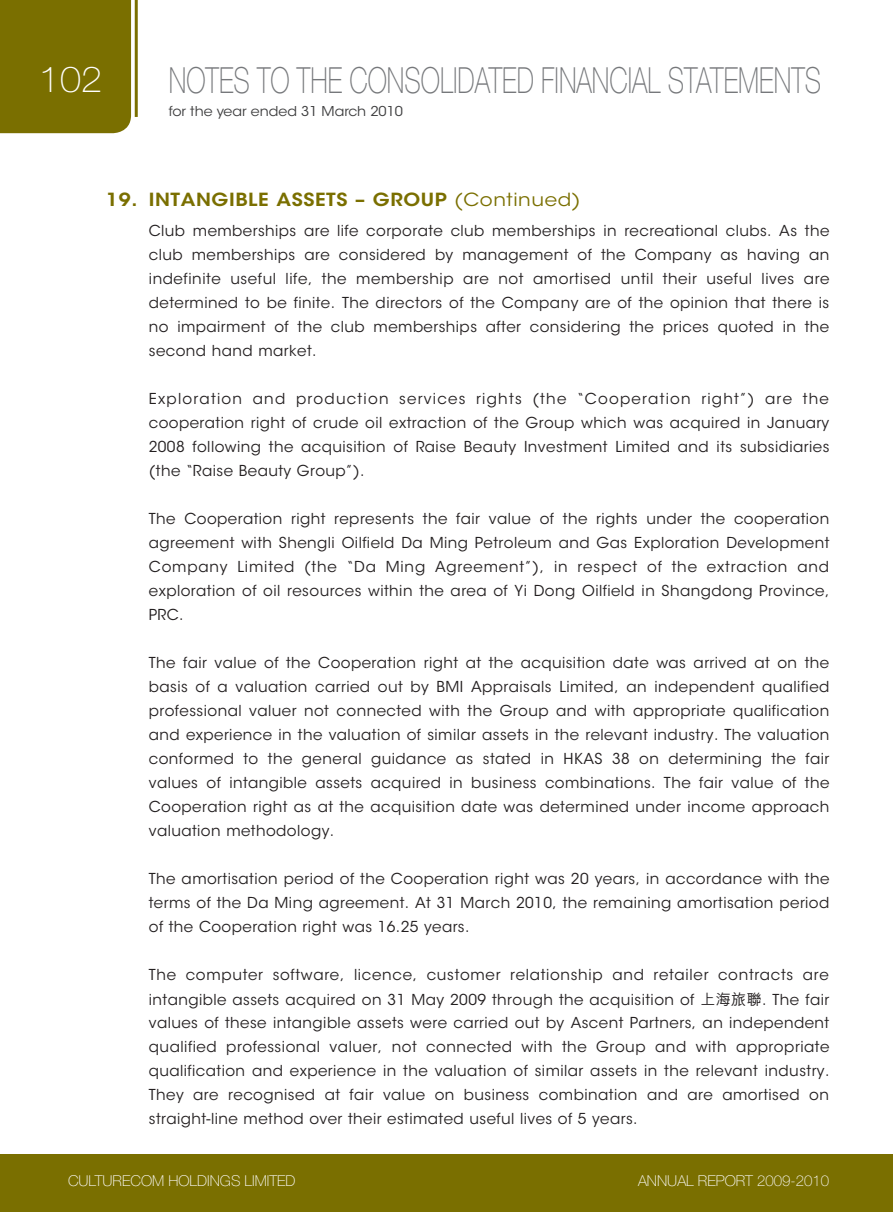
<style>
.page{position:relative;width:893px;height:1212px;background:#fff}
.page>*{position:absolute;margin:0;border:0;box-sizing:border-box;transform-origin:0 0}
.t1{font:100 36px "Helvetica Neue LT Std";color:#76787b;scale:.72 1}
.t2{font:100 36px "Helvetica Neue LT Std";color:#fff;scale:1.05 1}
.t3{font:600 18px "ITC Avant Garde Std";letter-spacing:.03em;color:#7a6f00;scale:1.1 1}
.t4{font:15px/24px "ITC Avant Garde Std";letter-spacing:.03em;color:#231f20;text-align:justify}
.t5{font:100 15px "Helvetica Neue LT Std";color:#fff}
.t6{font:13.5px "ITC Avant Garde Std";color:#3e3e3f;scale:1.05 1}
.s1{font-weight:400}
.s2{font-family:"M Hei HK";font-weight:500}
</style>
<div class="page">
<div style="left:0;top:0;width:131px;height:133px;background:#7a6f00"></div>
<div style="left:0;top:1154px;width:893px;height:58px;background:#7a6f00"></div>
<hr style="left:135px;top:0;width:3px;height:117px;background:#7a6f00">
<h1 class="t2" style="left:39px;top:59px;width:62px">102</h1>
<h1 class="t1" style="left:169px;top:59px;width:907px">NOTES TO THE CONSOLIDATED FINANCIAL STATEMENTS</h1>
<p class="t6" style="left:169px;top:103px;width:225px">for the year ended 31 March 2010</p>
<p class="t3" style="left:106px;top:188px;width:433px">19. INTANGIBLE ASSETS – GROUP <span class="s1">(Continued)</span></p>
<p class="t4" style="left:149px;top:219px;width:682px">Club memberships are life corporate club memberships in recreational clubs. As the club memberships are considered by management of the Company as having an indefinite useful life, the membership are not amortised until their useful lives are determined to be finite. The directors of the Company are of the opinion that there is no impairment of the club memberships after considering the prices quoted in the second hand market.</p>
<p class="t4" style="left:149px;top:387px;width:682px">Exploration and production services rights (the “Cooperation right”) are the cooperation right of crude oil extraction of the Group which was acquired in January 2008 following the acquisition of Raise Beauty Investment Limited and its subsidiaries (the “Raise Beauty Group”).</p>
<p class="t4" style="left:149px;top:507px;width:682px">The Cooperation right represents the fair value of the rights under the cooperation agreement with Shengli Oilfield Da Ming Petroleum and Gas Exploration Development Company Limited (the “Da Ming Agreement”), in respect of the extraction and exploration of oil resources within the area of Yi Dong Oilfield in Shangdong Province, PRC.</p>
<p class="t4" style="left:149px;top:651px;width:682px">The fair value of the Cooperation right at the acquisition date was arrived at on the basis of a valuation carried out by BMI Appraisals Limited, an independent qualified professional valuer not connected with the Group and with appropriate qualification and experience in the valuation of similar assets in the relevant industry. The valuation conformed to the general guidance as stated in HKAS 38 on determining the fair values of intangible assets acquired in business combinations. The fair value of the Cooperation right as at the acquisition date was determined under income approach valuation methodology.</p>
<p class="t4" style="left:149px;top:867px;width:682px">The amortisation period of the Cooperation right was 20 years, in accordance with the terms of the Da Ming agreement. At 31 March 2010, the remaining amortisation period of the Cooperation right was 16.25 years.</p>
<p class="t4" style="left:149px;top:963px;width:682px;line-height:24.9px">The computer software, licence, customer relationship and retailer contracts are intangible assets acquired on 31 May 2009 through the acquisition of <span class="s2">上海旅聯</span>. The fair</p>
<p class="t4" style="left:149px;top:1011px;width:682px">values of these intangible assets were carried out by Ascent Partners, an independent qualified professional valuer, not connected with the Group and with appropriate qualification and experience in the valuation of similar assets in the relevant industry.<br>They are recognised at fair value on business combination and are amortised on straight-line method over their estimated useful lives of 5 years.</p>
<p class="t5" style="left:68px;top:1172px;width:229px">CULTURECOM HOLDINGS LIMITED</p>
<p class="t5" style="left:638px;top:1172px;width:193px">ANNUAL REPORT 2009-2010</p>
</div>
